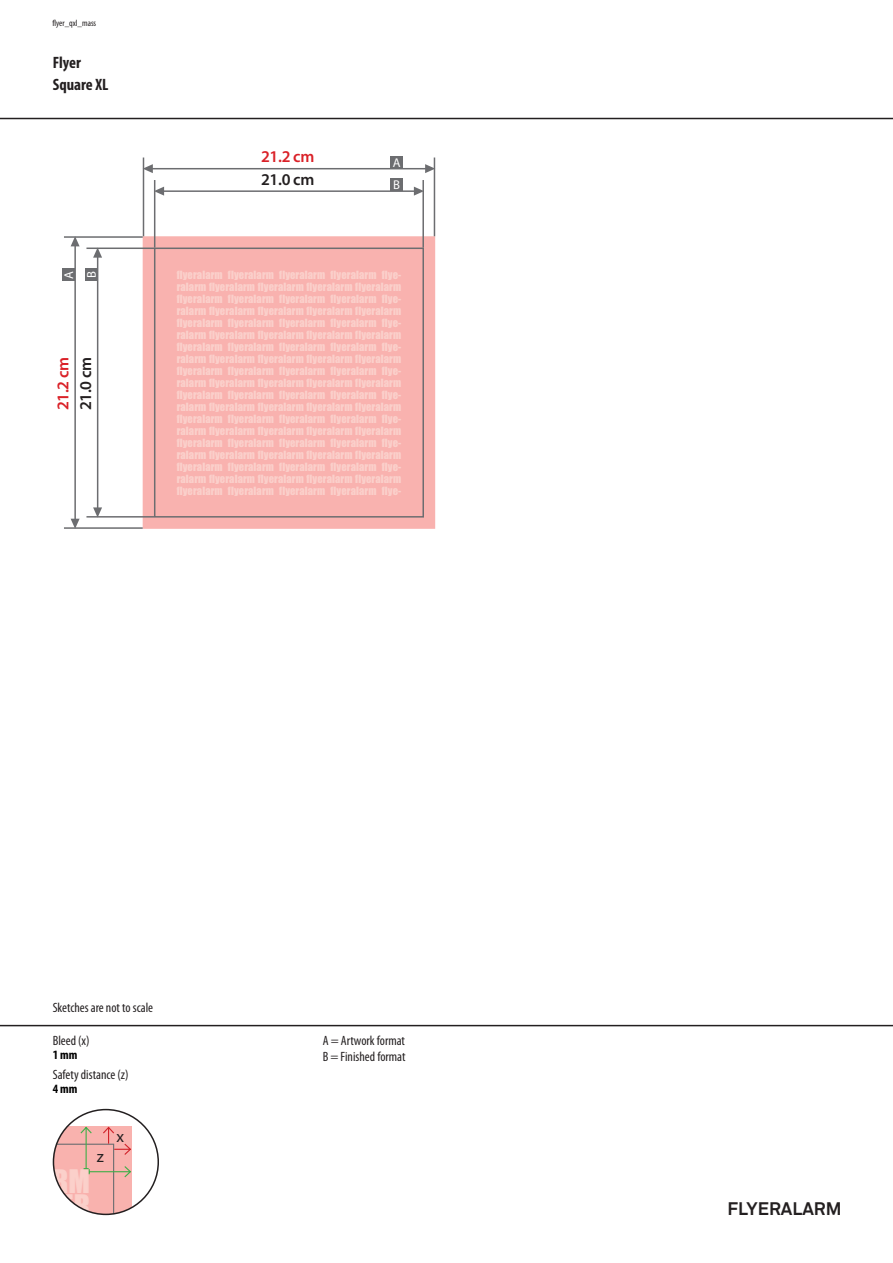
<style>
.page{position:relative;width:893px;height:1263px;background:#fff}
.page>*{position:absolute;margin:0;border:0;box-sizing:border-box;transform-origin:0 0}
.t1{font:30px "Impact";color:#fbd0ca}
.t2{font:700 18px "Akkurat Std";color:#231f20}
.t3{font:700 condensed 16.5px/22.5px "Myriad Pro";color:#231f20}
.t4{font:600 16.5px "Myriad Pro";letter-spacing:-.02em;color:#231f20}
.t5{font:600 16.5px "Myriad Pro";letter-spacing:-.02em;color:#da2128}
.t6{font:16.5px "Myriad Pro";color:#231f20}
.t7{font:condensed 13.5px/16.2px "Myriad Pro";color:#231f20}
.t8{font:700 condensed 12.75px "Myriad Pro";color:#000}
.t9{font:12.75px "Myriad Pro";color:#fff}
.t10{font:10.5px/12px "Impact";letter-spacing:.01em;color:#fbd0cb;text-align:justify}
.t11{font:condensed 9px "Myriad Pro";color:#231f20}
</style>
<div class="page">
<hr style="left:0;top:118px;width:893px;height:1px;background:#231f20">
<hr style="left:0;top:1025px;width:893px;height:1px;background:#231f20">
<svg style="left:53px;top:1126px;width:79px;height:88px;background:#eeb4af"></svg>
<div style="left:53px;top:1109px;width:106px;height:106px;border:2px solid #231f20;border-radius:50%"></div>
<div style="left:143px;top:236px;width:292px;height:293px;border:9px solid #f9b2af"></div>
<div style="left:155px;top:248px;width:268px;height:269px;background:#f9b2af"></div>
<div style="left:154px;top:248px;width:270px;height:270px;border:2px solid #6c6d70"></div>
<hr style="left:143px;top:157px;width:1px;height:79px;background:#6c6d70">
<hr style="left:64px;top:236px;width:79px;height:2px;background:#6c6d70">
<hr style="left:154px;top:180px;width:1px;height:68px;background:#6c6d70">
<hr style="left:64px;top:527px;width:79px;height:2px;background:#6c6d70">
<hr style="left:86px;top:516px;width:68px;height:2px;background:#6c6d70">
<hr style="left:86px;top:248px;width:68px;height:1px;background:#6c6d70">
<hr style="left:163px;top:190px;width:252px;height:2px;background:#6c6d70">
<svg style="left:155px;top:187px;width:9px;height:9px"></svg>
<svg style="left:414px;top:187px;width:8px;height:9px"></svg>
<hr style="left:97px;top:256px;width:1px;height:253px;background:#6c6d70">
<svg style="left:93px;top:507px;width:9px;height:11px"></svg>
<svg style="left:93px;top:247px;width:9px;height:11px"></svg>
<hr style="left:152px;top:168px;width:274px;height:1px;background:#6c6d70">
<svg style="left:144px;top:164px;width:9px;height:9px"></svg>
<svg style="left:425px;top:164px;width:9px;height:9px"></svg>
<hr style="left:74px;top:245px;width:2px;height:275px;background:#6c6d70">
<svg style="left:71px;top:519px;width:9px;height:10px"></svg>
<svg style="left:71px;top:236px;width:9px;height:10px"></svg>
<hr style="left:422px;top:180px;width:2px;height:68px;background:#6c6d70">
<hr style="left:434px;top:157px;width:1px;height:79px;background:#6c6d70">
<div style="left:390px;top:156px;width:13px;height:13px;background:#6c6d70"></div>
<div style="left:62px;top:268px;width:13px;height:13px;background:#6c6d70"></div>
<div style="left:390px;top:178px;width:13px;height:13px;background:#6c6d70"></div>
<div style="left:85px;top:268px;width:13px;height:13px;background:#6c6d70"></div>
<p class="t11" style="left:52px;top:18px;width:45px">flyer_qxl_mass</p>
<h3 class="t3" style="left:53px;top:50px;width:57px">Flyer<br>Square XL</h3>
<p class="t9" style="left:61px;top:279px;width:9px;rotate:-90deg">A</p>
<p class="t9" style="left:84px;top:278px;width:8px;rotate:-90deg">B</p>
<h3 class="t5" style="left:53px;top:410px;width:55px;rotate:-90deg">21.2 cm</h3>
<h3 class="t4" style="left:75px;top:410px;width:55px;rotate:-90deg">21.0 cm</h3>
<h3 class="t5" style="left:261px;top:146px;width:55px">21.2 cm</h3>
<h3 class="t4" style="left:261px;top:169px;width:55px">21.0 cm</h3>
<p class="t9" style="left:393px;top:155px;width:9px">A</p>
<p class="t9" style="left:393px;top:177px;width:8px">B</p>
<p class="t10" style="left:177px;top:268px;width:226px">flyeralarm flyeralarm flyeralarm flyeralarm flye&shy;ralarm flyeralarm flyeralarm flyeralarm flyeralarm flyeralarm flyeralarm flyeralarm flyeralarm flye&shy;ralarm flyeralarm flyeralarm flyeralarm flyeralarm flyeralarm flyeralarm flyeralarm flyeralarm flye&shy;ralarm flyeralarm flyeralarm flyeralarm flyeralarm flyeralarm flyeralarm flyeralarm flyeralarm flye&shy;ralarm flyeralarm flyeralarm flyeralarm flyeralarm flyeralarm flyeralarm flyeralarm flyeralarm flye&shy;ralarm flyeralarm flyeralarm flyeralarm flyeralarm flyeralarm flyeralarm flyeralarm flyeralarm flye&shy;ralarm flyeralarm flyeralarm flyeralarm flyeralarm flyeralarm flyeralarm flyeralarm flyeralarm flye&shy;ralarm flyeralarm flyeralarm flyeralarm flyeralarm flyeralarm flyeralarm flyeralarm flyeralarm flye&shy;ralarm flyeralarm flyeralarm flyeralarm flyeralarm flyeralarm flyeralarm flyeralarm flyeralarm flye&shy;ralarm flyeralarm flyeralarm flyeralarm flyeralarm flyeralarm flyeralarm flyeralarm flyeralarm flye-</p>
<p class="t7" style="left:53px;top:999px;width:102px">Sketches are not to scale</p>
<p class="t7" style="left:53px;top:1032px;width:38px">Bleed (x)</p>
<p class="t7" style="left:53px;top:1066px;width:77px">Safety distance (z)</p>
<p class="t8" style="left:53px;top:1047px;width:26px">1 mm</p>
<p class="t8" style="left:53px;top:1081px;width:26px">4 mm</p>
<h1 class="t1" style="left:37px;top:1158px;width:54px">ARM</h1>
<h3 class="t6" style="left:97px;top:1146px;width:9px">z</h3>
<h3 class="t6" style="left:116px;top:1127px;width:9px">x</h3>
<p class="t7" style="left:323px;top:1032px;width:84px">A = Artwork format<br>B = Finished format</p>
<h2 class="t2" style="left:728px;top:1198px;width:115px">FLYERALARM</h2>
</div>
